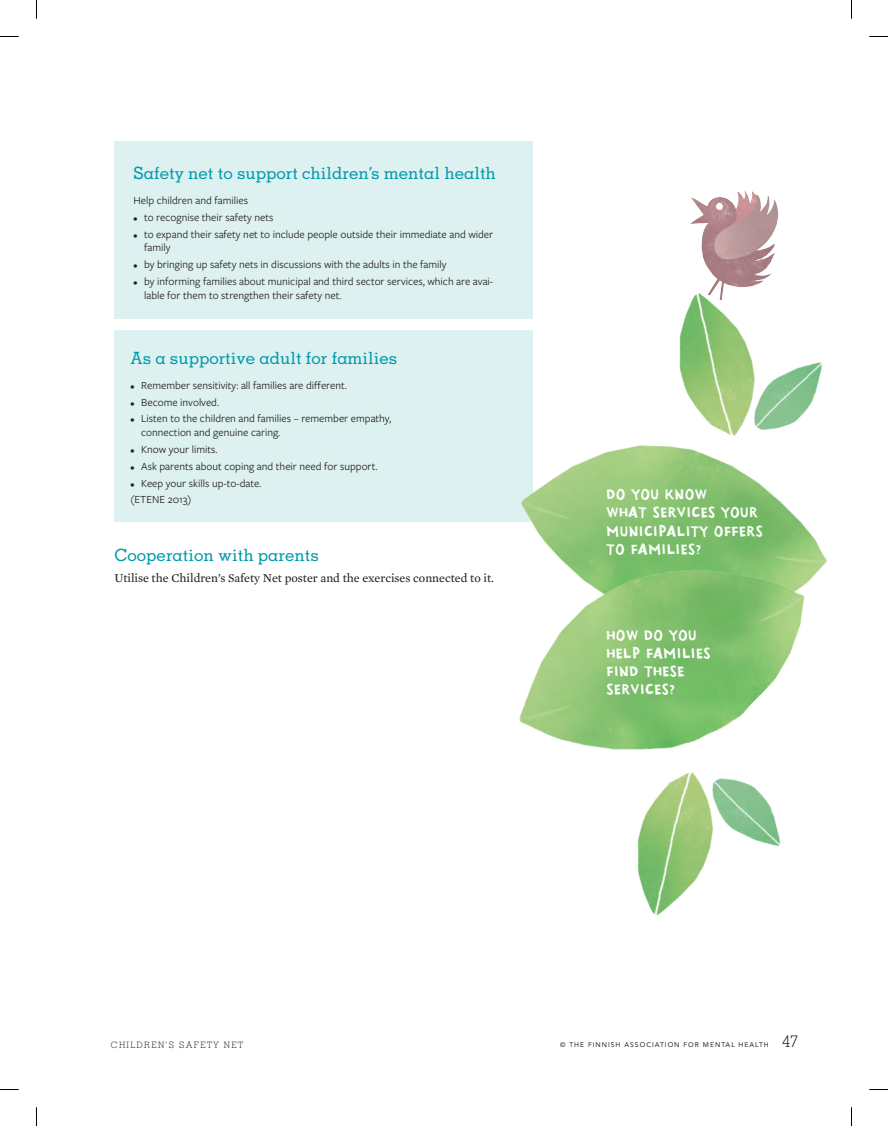
<style>
.page{position:relative;width:888px;height:1126px;background:#fff}
.page>*{position:absolute;margin:0;border:0;box-sizing:border-box;transform-origin:0 0}
.t1{font:500 16.88px "Memphis SR Pro";color:#009aad}
.t2{font:300 16.25px "Memphis LT Std";color:#231f20}
.t3{font:15.62px/18.1px "Handy Sans";letter-spacing:.045em;color:#fff}
.t4{font:12.25px "Mercury Text G2";color:#231f20}
.t5{font:11.25px/13.8px "Freight Sans Pro";color:#231f20}
.t6{font:300 8.75px "Memphis LT Std";color:#231f20}
.t7{font:6.75px "Avenir LT Std";letter-spacing:.15em;color:#231f20}
.s1{font-size:8.75px}
</style>
<div class="page">
<div style="left:114px;top:141px;width:419px;height:178px;background:#ddf1f1"></div>
<div style="left:114px;top:330px;width:419px;height:192px;background:#ddf1f1"></div>
<img style="left:637px;top:774px;width:143px;height:142px">
<img style="left:688px;top:190px;width:90px;height:118px">
<img style="left:547px;top:308px;width:275px;height:175px">
<img style="left:519px;top:483px;width:308px;height:291px">
<svg style="left:0;top:36px;width:19px;height:1px"></svg>
<svg style="left:869px;top:36px;width:19px;height:1px"></svg>
<svg style="left:0;top:1089px;width:19px;height:1px"></svg>
<svg style="left:869px;top:1089px;width:19px;height:1px"></svg>
<svg style="left:36px;top:0;width:1px;height:19px"></svg>
<svg style="left:36px;top:1107px;width:1px;height:18px"></svg>
<svg style="left:851px;top:0;width:1px;height:19px"></svg>
<svg style="left:851px;top:1107px;width:1px;height:18px"></svg>
<h1 class="t1" style="left:133px;top:163px;width:364px">Safety net to support children’s mental health</h1>
<p class="t5" style="left:133px;top:193px;width:116px">Help children and families</p>
<p class="t5" style="left:133px;top:210px;width:142px"><span class="s1">•</span> to recognise their safety nets</p>
<p class="t5" style="left:144px;top:227px;width:351px;text-indent:-11px"><span class="s1">•</span> to expand their safety net to include people outside their immediate and wider family</p>
<p class="t5" style="left:133px;top:257px;width:315px"><span class="s1">•</span> by bringing up safety nets in discussions with the adults in the family</p>
<p class="t5" style="left:144px;top:274px;width:351px;text-indent:-11px"><span class="s1">•</span> by informing families about municipal and third sector services, which are avai&shy;lable for them to strengthen their safety net.</p>
<h1 class="t1" style="left:131px;top:348px;width:268px">As a supportive adult for families</h1>
<p class="t5" style="left:131px;top:377px;width:218px"><span class="s1">•</span> Remember sensitivity: all families are different.</p>
<p class="t5" style="left:131px;top:394px;width:90px"><span class="s1">•</span> Become involved.</p>
<p class="t5" style="left:141px;top:411px;width:252px;text-indent:-11px"><span class="s1">•</span> Listen to the children and families – remember empathy, connection and genuine caring.</p>
<p class="t5" style="left:131px;top:442px;width:89px"><span class="s1">•</span> Know your limits.</p>
<p class="t5" style="left:131px;top:459px;width:248px"><span class="s1">•</span> Ask parents about coping and their need for support.</p>
<p class="t5" style="left:131px;top:475px;width:132px;line-height:16.2px"><span class="s1">•</span> Keep your skills up-to-date. (ETENE 2013)</p>
<h1 class="t1" style="left:114px;top:545px;width:206px">Cooperation with parents</h1>
<p class="t4" style="left:114px;top:569px;width:381px">Utilise the Children’s Safety Net poster and the exercises connected to it.</p>
<h3 class="t3" style="left:606px;top:485px;width:158px">DO YOU KNOW<br>WHAT SERVICES YOUR<br>MUNICIPALITY OFFERS<br>TO FAMILIES?</h3>
<h3 class="t3" style="left:606px;top:626px;width:105px">HOW DO YOU<br>HELP FAMILIES<br>FIND THESE<br>SERVICES?</h3>
<p class="t6" style="left:111px;top:1039px;width:16px">CHILDREN</p>
<p class="t6" style="left:166px;top:1039px;width:22px">’S SAFETY</p>
<p class="t6" style="left:224px;top:1039px;width:6px">NET</p>
<p class="t7" style="left:560px;top:1040px;width:210px">© THE FINNISH ASSOCIATION FOR MENTAL HEALTH</p>
<h2 class="t2" style="left:782px;top:1031px;width:18px">47</h2>
</div>
